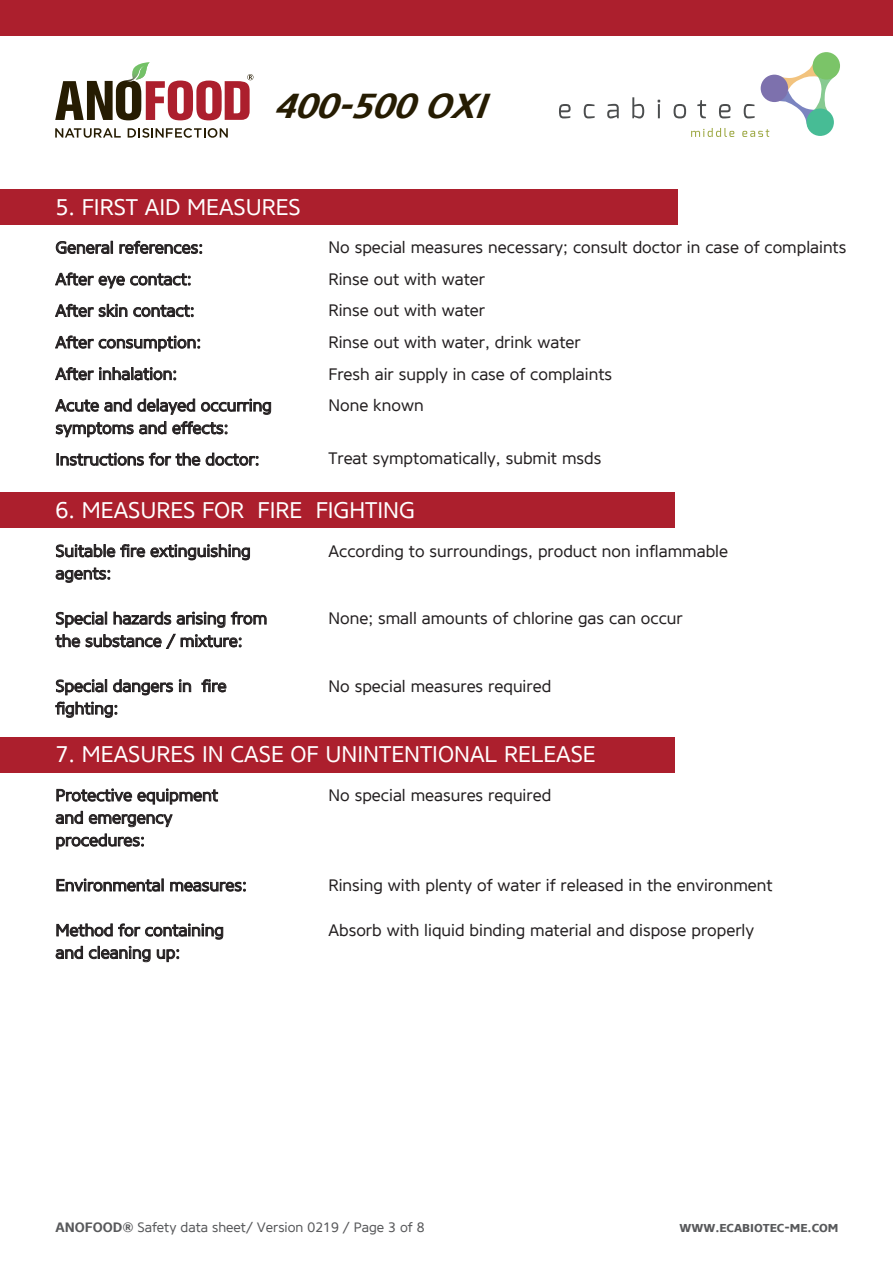
<style>
.page{position:relative;width:893px;height:1263px;background:#fff}
.page>*{position:absolute;margin:0;border:0;box-sizing:border-box;transform-origin:0 0}
.t1{font:italic 700 34.5px "Core Sans NSCW01 65";color:#261c02}
.t2{font:22.5px "Core Sans NW01 45";color:#fff}
.t3{font:16.5px/31.5px "Core Sans NW01 45";color:#231f20}
.t4{font:13.5px "Core Sans NW01 45";color:#58595b}
.t5{font:700 13.5px "Core Sans NSCW01 65";color:#58595b}
.s1{font-family:"Core Sans NSCW01 65";font-weight:700}
</style>
<div class="page">
<div style="left:0;top:737px;width:675px;height:35px;background:#ac1f2d"></div>
<svg style="left:56px;top:789px;width:162px;height:15px"></svg>
<svg style="left:56px;top:811px;width:27px;height:13px"></svg>
<svg style="left:89px;top:814px;width:84px;height:13px"></svg>
<svg style="left:56px;top:833px;width:88px;height:16px"></svg>
<svg style="left:56px;top:879px;width:108px;height:13px"></svg>
<svg style="left:170px;top:882px;width:76px;height:10px"></svg>
<svg style="left:56px;top:923px;width:167px;height:17px"></svg>
<svg style="left:56px;top:946px;width:27px;height:13px"></svg>
<svg style="left:89px;top:946px;width:62px;height:16px"></svg>
<svg style="left:157px;top:949px;width:22px;height:13px"></svg>
<div style="left:0;top:493px;width:674px;height:35px;background:#ac1f2d"></div>
<svg style="left:56px;top:544px;width:194px;height:16px"></svg>
<svg style="left:56px;top:567px;width:54px;height:16px"></svg>
<svg style="left:56px;top:612px;width:51px;height:16px"></svg>
<svg style="left:114px;top:612px;width:57px;height:13px"></svg>
<svg style="left:177px;top:612px;width:48px;height:16px"></svg>
<svg style="left:231px;top:612px;width:36px;height:13px"></svg>
<svg style="left:55px;top:634px;width:25px;height:13px"></svg>
<svg style="left:86px;top:634px;width:155px;height:15px"></svg>
<svg style="left:56px;top:679px;width:51px;height:16px"></svg>
<svg style="left:113px;top:679px;width:60px;height:16px"></svg>
<svg style="left:179px;top:679px;width:12px;height:13px"></svg>
<svg style="left:201px;top:679px;width:25px;height:13px"></svg>
<svg style="left:55px;top:702px;width:62px;height:16px"></svg>
<div style="left:0;top:0;width:893px;height:35px;background:#ac1f2d"></div>
<svg style="left:775px;top:65px;width:61px;height:62px"></svg>
<div style="left:761px;top:75px;width:27px;height:27px;background:#7d71ad;border-radius:50%"></div>
<div style="left:812px;top:52px;width:28px;height:28px;background:#7bc468;border-radius:50%"></div>
<div style="left:806px;top:108px;width:28px;height:28px;background:#47bc95;border-radius:50%"></div>
<svg style="left:559px;top:104px;width:12px;height:14px"></svg>
<svg style="left:584px;top:104px;width:11px;height:14px"></svg>
<svg style="left:607px;top:104px;width:12px;height:14px"></svg>
<svg style="left:632px;top:97px;width:12px;height:21px"></svg>
<svg style="left:658px;top:100px;width:2px;height:18px"></svg>
<svg style="left:674px;top:104px;width:12px;height:14px"></svg>
<svg style="left:697px;top:100px;width:9px;height:18px"></svg>
<svg style="left:719px;top:104px;width:12px;height:14px"></svg>
<svg style="left:744px;top:104px;width:11px;height:14px"></svg>
<svg style="left:691px;top:128px;width:43px;height:9px"></svg>
<svg style="left:742px;top:129px;width:27px;height:8px"></svg>
<div style="left:0;top:189px;width:678px;height:36px;background:#ac1f2d"></div>
<svg style="left:56px;top:241px;width:57px;height:13px"></svg>
<svg style="left:119px;top:241px;width:83px;height:13px"></svg>
<svg style="left:55px;top:272px;width:135px;height:16px"></svg>
<svg style="left:55px;top:304px;width:72px;height:13px"></svg>
<svg style="left:133px;top:305px;width:60px;height:12px"></svg>
<svg style="left:55px;top:335px;width:145px;height:17px"></svg>
<svg style="left:55px;top:367px;width:121px;height:13px"></svg>
<svg style="left:55px;top:399px;width:140px;height:16px"></svg>
<svg style="left:201px;top:399px;width:70px;height:16px"></svg>
<svg style="left:56px;top:421px;width:110px;height:16px"></svg>
<svg style="left:172px;top:421px;width:55px;height:13px"></svg>
<svg style="left:57px;top:453px;width:143px;height:13px"></svg>
<svg style="left:206px;top:453px;width:52px;height:13px"></svg>
<svg style="left:55px;top:128px;width:66px;height:10px"></svg>
<svg style="left:128px;top:128px;width:100px;height:10px"></svg>
<svg style="left:55px;top:62px;width:198px;height:58px"></svg>
<h1 class="t1" style="left:273px;top:86px;width:228px">400-500OXI</h1>
<h2 class="t2" style="left:56px;top:193px;width:247px">5. FIRST AID MEASURES</h2>
<p class="t3" style="left:56px;top:232px;width:218px">General references:<br>After eye contact:<br>After skin contact:<br>After consumption:<br>After inhalation:<br>Acute and delayed occurring</p>
<p class="t3" style="left:56px;top:412px;width:205px">symptoms and effects:<br>Instructions for the doctor:</p>
<p class="t3" style="left:328px;top:232px;width:519px">No special measures necessary; consult doctor in case of complaints<br>Rinse out with water<br>Rinse out with water<br>Rinse out with water, drink water<br>Fresh air supply in case of complaints<br>None known</p>
<p class="t3" style="left:328px;top:442px;width:275px">Treat symptomatically, submit msds</p>
<h2 class="t2" style="left:56px;top:497px;width:361px">6. MEASURES FOR FIRE FIGHTING</h2>
<p class="t3" style="left:328px;top:535px;width:401px">According to surroundings, product non inflammable</p>
<p class="t3" style="left:56px;top:539px;width:197px;line-height:22.5px">Suitable fire extinguishing agents:</p>
<p class="t3" style="left:56px;top:607px;width:213px;line-height:22.5px">Special hazards arising from the substance / mixture:</p>
<p class="t3" style="left:56px;top:674px;width:172px;line-height:22.5px">Special dangers in fire fighting:</p>
<p class="t3" style="left:328px;top:602px;width:356px">None; small amounts of chlorine gas can occur</p>
<p class="t3" style="left:328px;top:670px;width:224px">No special measures required</p>
<h2 class="t2" style="left:56px;top:741px;width:542px">7. MEASURES IN CASE OF UNINTENTIONAL RELEASE</h2>
<p class="t3" style="left:328px;top:779px;width:224px">No special measures required</p>
<p class="t3" style="left:56px;top:784px;width:164px;line-height:22.5px">Protective equipment and emergency procedures:</p>
<p class="t3" style="left:56px;top:869px;width:193px">Environmental measures:</p>
<p class="t3" style="left:56px;top:919px;width:170px;line-height:22.5px">Method for containing and cleaning up:</p>
<p class="t3" style="left:328px;top:869px;width:446px">Rinsing with plenty of water if released in the environment</p>
<p class="t3" style="left:328px;top:914px;width:427px">Absorb with liquid binding material and dispose properly</p>
<p class="t4" style="left:56px;top:1219px;width:371px"><span class="s1">ANOFOOD®</span> Safety data sheet/ Version 0219 / Page 3 of 8</p>
<p class="t5" style="left:679px;top:1219px;width:161px">www.ecabiotec-me.com</p>
</div>
